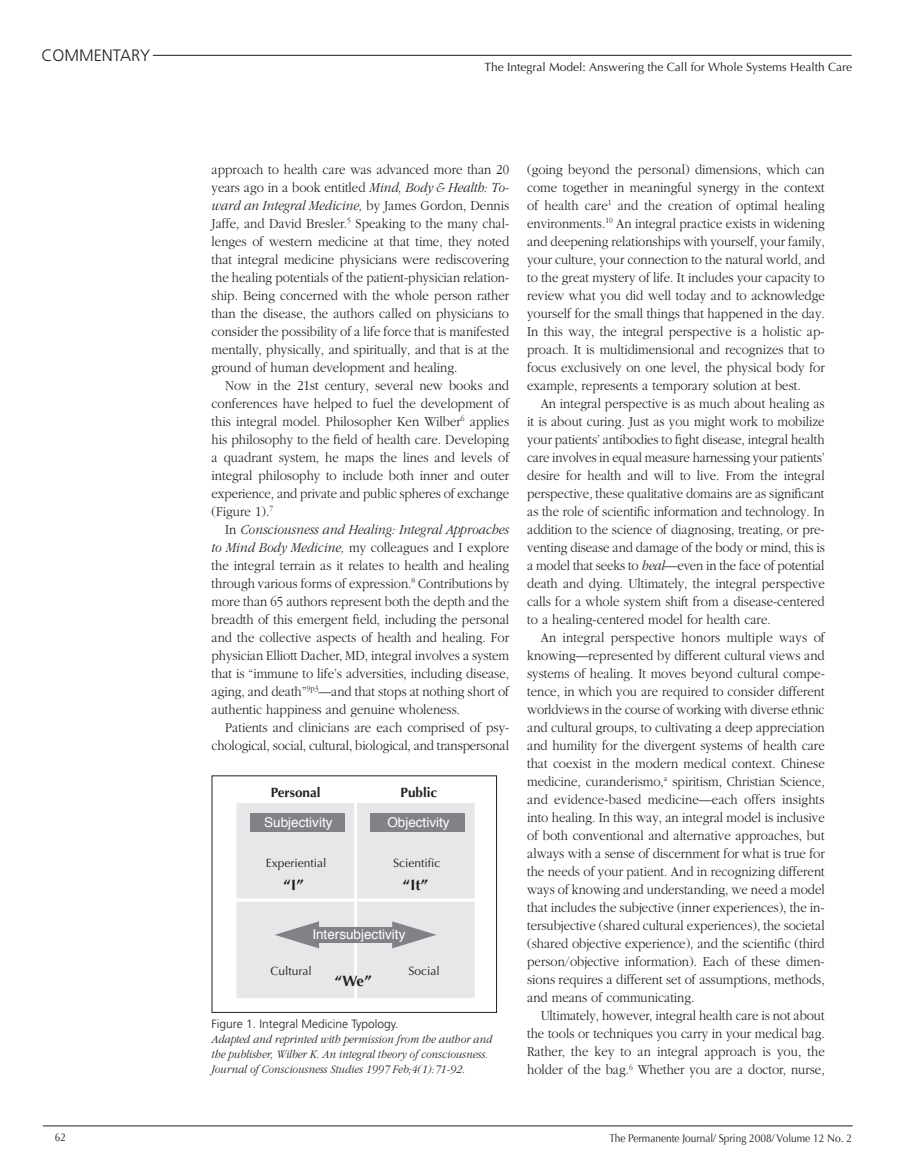
<style>
.page{position:relative;width:905px;height:1169px;background:#fff}
.page>*{position:absolute;margin:0;border:0;box-sizing:border-box;transform-origin:0 0}
.t1{font:300 16.5px "Frutiger";color:#231f20}
.t2{font:700 15px "Optima";color:#231f20}
.t3{font:300 14.25px/18px "Garamond";color:#231f20;text-align:justify;scale:.9 1}
.t4{font:13.5px "Helvetica";color:#fff}
.t5{font:700 13.5px "Optima";color:#231f20}
.t6{font:italic 300 12px/15px "Garamond";color:#231f20;scale:.9 1}
.t7{font:12px "Optima";color:#231f20}
.t8{font:300 12px "Frutiger";color:#231f20}
.t9{font:11.25px "Optima";color:#231f20;scale:.9 1}
.s1{font-style:italic}
</style>
<div class="page">
<div style="left:236px;top:802px;width:119px;height:96px;background:#e6e7e9"></div>
<div style="left:236px;top:802px;width:119px;height:97px;border:1px solid #fff"></div>
<div style="left:356px;top:802px;width:119px;height:96px;background:#e6e7e9"></div>
<div style="left:356px;top:802px;width:119px;height:97px;border:1px solid #fff"></div>
<div style="left:236px;top:901px;width:119px;height:97px;background:#e6e7e9"></div>
<div style="left:236px;top:900px;width:119px;height:98px;border:1px solid #fff"></div>
<div style="left:356px;top:901px;width:119px;height:97px;background:#e6e7e9"></div>
<div style="left:356px;top:900px;width:119px;height:98px;border:1px solid #fff"></div>
<div style="left:319px;top:926px;width:73px;height:16px;background:#808285"></div>
<svg style="left:275px;top:921px;width:44px;height:27px"></svg>
<svg style="left:392px;top:921px;width:44px;height:27px"></svg>
<div style="left:371px;top:813px;width:94px;height:18px;background:#808285"></div>
<div style="left:250px;top:813px;width:94px;height:18px;background:#808285"></div>
<hr style="left:43px;top:1125px;width:809px;height:1px;background:#231f20">
<hr style="left:153px;top:55px;width:698px;height:1px;background:#231f20">
<p class="t1" style="left:41px;top:46px;width:23px">Commentary</p>
<p class="t7" style="left:484px;top:60px;width:369px">The Integral Model: Answering the Call for Whole Systems Health Care</p>
<p class="t3" style="left:212px;top:160px;width:332px">approach to health care was advanced more than 20 years ago in a book entitled <span class="s1">Mind, Body &amp; Health: To&shy;ward an Integral Medicine,</span> by James Gordon, Dennis Jaffe, and David Bresler.<sup>5</sup> Speaking to the many chal&shy;lenges of western medicine at that time, they noted that integral medicine physicians were rediscovering the healing potentials of the patient-physician relation&shy;ship. Being concerned with the whole person rather than the disease, the authors called on physicians to consider the possibility of a life force that is manifested mentally, physically, and spiritually, and that is at the ground of human development and healing.</p>
<p class="t3" style="left:212px;top:376px;width:332px;text-indent:14px">Now in the 21st century, several new books and conferences have helped to fuel the development of this integral model. Philosopher Ken Wilber<sup>6</sup> applies his philosophy to the field of health care. Developing a quadrant system, he maps the lines and levels of integral philosophy to include both inner and outer experience, and private and public spheres of exchange (Figure 1).<sup>7</sup></p>
<p class="t3" style="left:212px;top:520px;width:332px;text-indent:14px">In <span class="s1">Consciousness and Healing: Integral Approaches to Mind Body Medicine,</span> my colleagues and I explore the integral terrain as it relates to health and healing through various forms of expression.<sup>8</sup> Contributions by more than 65 authors represent both the depth and the breadth of this emergent field, including the personal and the collective aspects of health and healing. For physician Elliott Dacher, MD, integral involves a system that is “immune to life’s adversities, including disease, aging, and death”<sup>9p3</sup>—and that stops at nothing short of authentic happiness and genuine wholeness.</p>
<p class="t3" style="left:212px;top:718px;width:332px;text-align:right">Patients and clinicians are each comprised of psy&shy;chological, social, cultural, biological, and transpersonal</p>
<p class="t5" style="left:271px;top:784px;width:51px">Personal</p>
<p class="t5" style="left:400px;top:784px;width:38px">Public</p>
<p class="t4" style="left:264px;top:810px;width:70px">Subjectivity</p>
<p class="t7" style="left:266px;top:855px;width:62px">Experiential</p>
<p class="t2" style="left:283px;top:875px;width:21px">“I”</p>
<p class="t4" style="left:387px;top:810px;width:64px">Objectivity</p>
<p class="t7" style="left:393px;top:855px;width:49px">Scientific</p>
<p class="t2" style="left:403px;top:876px;width:26px">“It”</p>
<p class="t4" style="left:312px;top:922px;width:95px">Intersubjectivity</p>
<p class="t7" style="left:270px;top:963px;width:43px">Cultural</p>
<p class="t7" style="left:408px;top:963px;width:33px">Social</p>
<p class="t2" style="left:335px;top:971px;width:38px">“We”</p>
<p class="t8" style="left:212px;top:1017px;width:188px">Figure 1. Integral Medicine Typology.</p>
<p class="t6" style="left:212px;top:1032px;width:313px">Adapted and reprinted with permission from the author and the publisher, Wilber K. An integral theory of consciousness.<br>Journal of Consciousness Studies 1997 Feb;4(1):71-92.</p>
<p class="t3" style="left:527px;top:160px;width:332px">(going beyond the personal) dimensions, which can come together in meaningful synergy in the context of health care<sup>1</sup> and the creation of optimal healing environments.<sup>10</sup> An integral practice exists in widening and deepening relationships with yourself, your family, your culture, your connection to the natural world, and to the great mystery of life. It includes your capacity to review what you did well today and to acknowledge yourself for the small things that happened in the day.<br>In this way, the integral perspective is a holistic ap&shy;proach. It is multidimensional and recognizes that to focus exclusively on one level, the physical body for example, represents a temporary solution at best.</p>
<p class="t3" style="left:527px;top:394px;width:332px;text-indent:14px">An integral perspective is as much about healing as it is about curing. Just as you might work to mobilize your patients’ antibodies to fight disease, integral health care involves in equal measure harnessing your patients’ desire for health and will to live. From the integral perspective, these qualitative domains are as significant as the role of scientific information and technology. In addition to the science of diagnosing, treating, or pre&shy;venting disease and damage of the body or mind, this is a model that seeks to <span class="s1">heal—</span>even in the face of potential death and dying. Ultimately, the integral perspective calls for a whole system shift from a disease-centered to a healing-centered model for health care.</p>
<p class="t3" style="left:527px;top:628px;width:332px;text-indent:14px">An integral perspective honors multiple ways of knowing—represented by different cultural views and systems of healing. It moves beyond cultural compe&shy;tence, in which you are required to consider different worldviews in the course of working with diverse ethnic and cultural groups, to cultivating a deep appreciation and humility for the divergent systems of health care that coexist in the modern medical context. Chinese medicine, curanderismo,<sup>a</sup> spiritism, Christian Science, and evidence-based medicine—each offers insights into healing. In this way, an integral model is inclusive of both conventional and alternative approaches, but always with a sense of discernment for what is true for the needs of your patient. And in recognizing different ways of knowing and understanding, we need a model that includes the subjective (inner experiences), the in&shy;tersubjective (shared cultural experiences), the societal (shared objective experience), and the scientific (third person/objective information). Each of these dimen&shy;sions requires a different set of assumptions, methods, and means of communicating.</p>
<p class="t3" style="left:527px;top:1006px;width:332px;text-indent:14px">Ultimately, however, integral health care is not about the tools or techniques you carry in your medical bag.<br>Rather, the key to an integral approach is you, the holder of the bag.<sup>6</sup> Whether you are a doctor, nurse,</p>
<p class="t9" style="left:55px;top:1130px;width:14px">62</p>
<p class="t9" style="left:609px;top:1131px;width:271px">The Permanente Journal/ Spring 2008/ Volume 12 No. 2</p>
</div>
